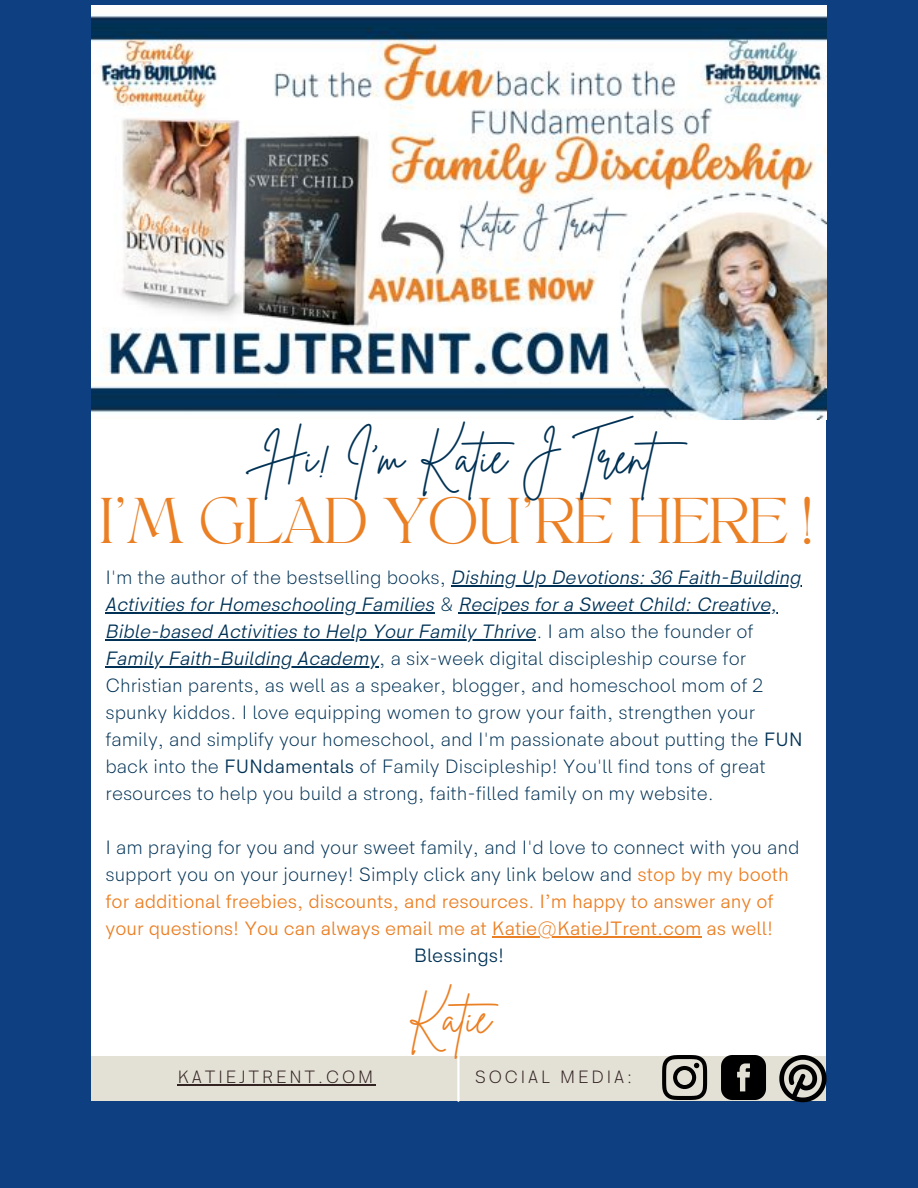
<style>
.page{position:relative;width:918px;height:1188px;background:#0e3f80}
.page>*{position:absolute;margin:0;border:0;box-sizing:border-box;transform-origin:0 0}
.t1{font:47.25px "Brittany Signature";color:#013255}
.t2{font:45.15px "TANAEGEAN";letter-spacing:-.02em;color:#eb7f23}
.t3{font:44.85px "Brittany Signature";color:#eb7f23}
.t4{font:300 19.5px/27px "HK Sentiments";color:#013255}
.t5{font:19.5px/27px "HK Sentiments";color:#eb7f23}
.t6{font:19.5px "HK Sentiments";color:#013255}
.t7{font:300 18px "HK Sentiments";letter-spacing:.125em;color:#332322}
.s1{font-weight:400;font-style:italic}
.s2{font-weight:400}
.s3{font-weight:300;color:#013255}
</style>
<div class="page">
<div style="left:92px;top:310px;width:734px;height:746px;background:#fff"></div>
<div style="left:92px;top:1056px;width:734px;height:44px;background:#e3e0d6"></div>
<hr style="left:457px;top:1057px;width:3px;height:44px;background:#fff">
<svg style="left:662px;top:1055px;width:45px;height:45px"></svg>
<svg style="left:721px;top:1055px;width:45px;height:45px;background:#242322"></svg>
<svg style="left:779px;top:1055px;width:48px;height:47px"></svg>
<hr style="left:451px;top:585px;width:351px;height:1px;background:#013255">
<hr style="left:105px;top:612px;width:330px;height:1px;background:#013255">
<hr style="left:459px;top:612px;width:319px;height:1px;background:#013255">
<hr style="left:105px;top:639px;width:431px;height:1px;background:#013255">
<hr style="left:105px;top:666px;width:274px;height:1px;background:#013255">
<hr style="left:492px;top:936px;width:209px;height:1px;background:#eb7f23">
<img style="left:92px;top:6px;width:734px;height:414px">
<hr style="left:177px;top:1084px;width:199px;height:2px;background:#332322">
<h1 class="t1" style="left:265px;top:426px;width:437px">Hi! I'm Katie J Trent</h1>
<h2 class="t2" style="left:99px;top:495px;width:714px">I'M GLAD YOU'RE HERE !</h2>
<p class="t4" style="left:105px;top:565px;width:699px">I'm the author of the bestselling books, <span class="s1">Dishing Up Devotions: 36 Faith-Building Activities for Homeschooling Families</span> &amp; <span class="s1">Recipes for a Sweet Child: Creative, Bible-based Activities to Help Your Family Thrive</span>. I am also the founder of <span class="s1">Family Faith-Building Academy</span>, a six-week digital discipleship course for Christian parents, as well as a speaker, blogger, and homeschool mom of 2 spunky kiddos. I love equipping women to grow your faith, strengthen your family, and simplify your homeschool, and I'm passionate about putting the <span class="s2">FUN </span>back into the <span class="s2">FUNdamentals</span> of Family Discipleship! You'll find tons of great resources to help you build a strong, faith-filled family on my website.</p>
<p class="t5" style="left:105px;top:835px;width:696px"><span class="s3">I am praying for you and your sweet family, and I'd love to connect with you and support you on your journey! Simply click any link below and</span> stop by my booth for additional freebies, discounts, and resources. I’m happy to answer any of your questions! You can always email me at Katie@KatieJTrent.com as well!</p>
<p class="t6" style="left:414px;top:945px;width:92px">Blessings!</p>
<h3 class="t3" style="left:408px;top:988px;width:105px">Katie</h3>
<p class="t7" style="left:177px;top:1067px;width:198px">KATIEJTRENT.COM</p>
<p class="t7" style="left:475px;top:1067px;width:159px">SOCIAL MEDIA:</p>
</div>
